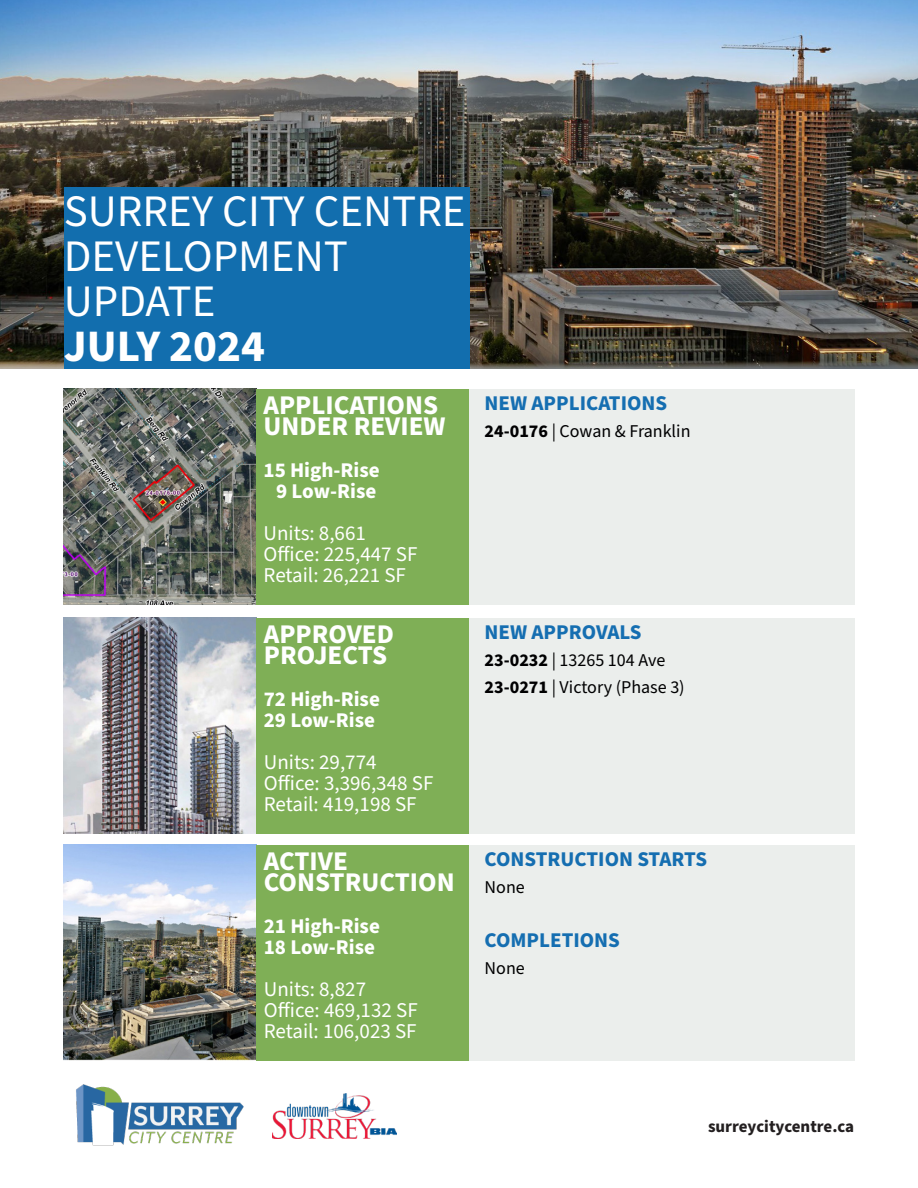
<style>
.page{position:relative;width:918px;height:1188px;background:#fff}
.page>*{position:absolute;margin:0;border:0;box-sizing:border-box;transform-origin:0 0}
.t1{font:45px/45px "Source Sans Pro";color:#fff}
.t2{font:700 45px "Source Sans Pro";color:#fff}
.t3{font:700 27px/21px "Source Sans Pro";color:#fff}
.t4{font:21px/21px "Source Sans Pro";color:#fff}
.t5{font:700 21px/21px "Source Sans Pro";color:#fff}
.t6{font:700 21px "Source Sans Pro";color:#156eb1}
.t7{font:18px/27px "Source Sans Pro";color:#000001}
.t8{font:700 16.95px "Source Sans Pro";color:#231f20}
.s1{font-weight:700}
</style>
<div class="page">
<img style="left:64px;top:389px;width:192px;height:215px">
<img style="left:64px;top:618px;width:192px;height:215px">
<img style="left:64px;top:845px;width:192px;height:215px">
<div style="left:256px;top:389px;width:214px;height:215px;background:#7faf56"></div>
<div style="left:256px;top:618px;width:214px;height:215px;background:#7faf56"></div>
<div style="left:256px;top:845px;width:214px;height:215px;background:#7faf56"></div>
<div style="left:470px;top:618px;width:385px;height:215px;background:#ebeeec"></div>
<div style="left:470px;top:389px;width:385px;height:215px;background:#ebeeec"></div>
<div style="left:470px;top:845px;width:385px;height:215px;background:#ebeeec"></div>
<img style="left:0;top:0;width:918px;height:369px">
<div style="left:64px;top:188px;width:406px;height:181px;background:#126eae"></div>
<img style="left:76px;top:1084px;width:168px;height:62px">
<img style="left:272px;top:1093px;width:124px;height:46px">
<h1 class="t1" style="left:64px;top:190px;width:403px">SURREY CITY CENTRE<br>DEVELOPMENT<br>UPDATE</h1>
<h1 class="t2" style="left:64px;top:315px;width:203px">JULY 2024</h1>
<p class="t3" style="left:264px;top:395px;width:183px">APPLICATIONS<br>UNDER REVIEW</p>
<p class="t5" style="left:264px;top:460px;width:118px;text-align:center">15 High-Rise<br>9 Low-Rise</p>
<p class="t4" style="left:264px;top:523px;width:155px">Units: 8,661<br>Office: 225,447 SF<br>Retail: 26,221 SF</p>
<p class="t3" style="left:264px;top:624px;width:132px">APPROVED<br>PROJECTS</p>
<p class="t5" style="left:264px;top:689px;width:118px">72 High-Rise<br>29 Low-Rise</p>
<p class="t4" style="left:264px;top:752px;width:171px">Units: 29,774<br>Office: 3,396,348 SF<br>Retail: 419,198 SF</p>
<p class="t3" style="left:264px;top:851px;width:192px">ACTIVE<br>CONSTRUCTION</p>
<p class="t5" style="left:264px;top:916px;width:118px">21 High-Rise<br>18 Low-Rise</p>
<p class="t4" style="left:264px;top:979px;width:155px">Units: 8,827<br>Office: 469,132 SF<br>Retail: 106,023 SF</p>
<p class="t6" style="left:485px;top:389px;width:184px">NEW APPLICATIONS</p>
<p class="t7" style="left:485px;top:418px;width:207px"><span class="s1">24-0176</span> | Cowan &amp; Franklin</p>
<p class="t6" style="left:485px;top:618px;width:158px">NEW APPROVALS</p>
<p class="t7" style="left:485px;top:647px;width:202px"><span class="s1">23-0232</span> | 13265 104 Ave<br><span class="s1">23-0271</span> | Victory (Phase 3)</p>
<p class="t6" style="left:485px;top:845px;width:224px">CONSTRUCTION STARTS</p>
<p class="t7" style="left:485px;top:874px;width:42px">None</p>
<p class="t6" style="left:485px;top:926px;width:137px">COMPLETIONS</p>
<p class="t7" style="left:485px;top:955px;width:42px">None</p>
<p class="t8" style="left:708px;top:1114px;width:148px">surreycitycentre.ca</p>
</div>
